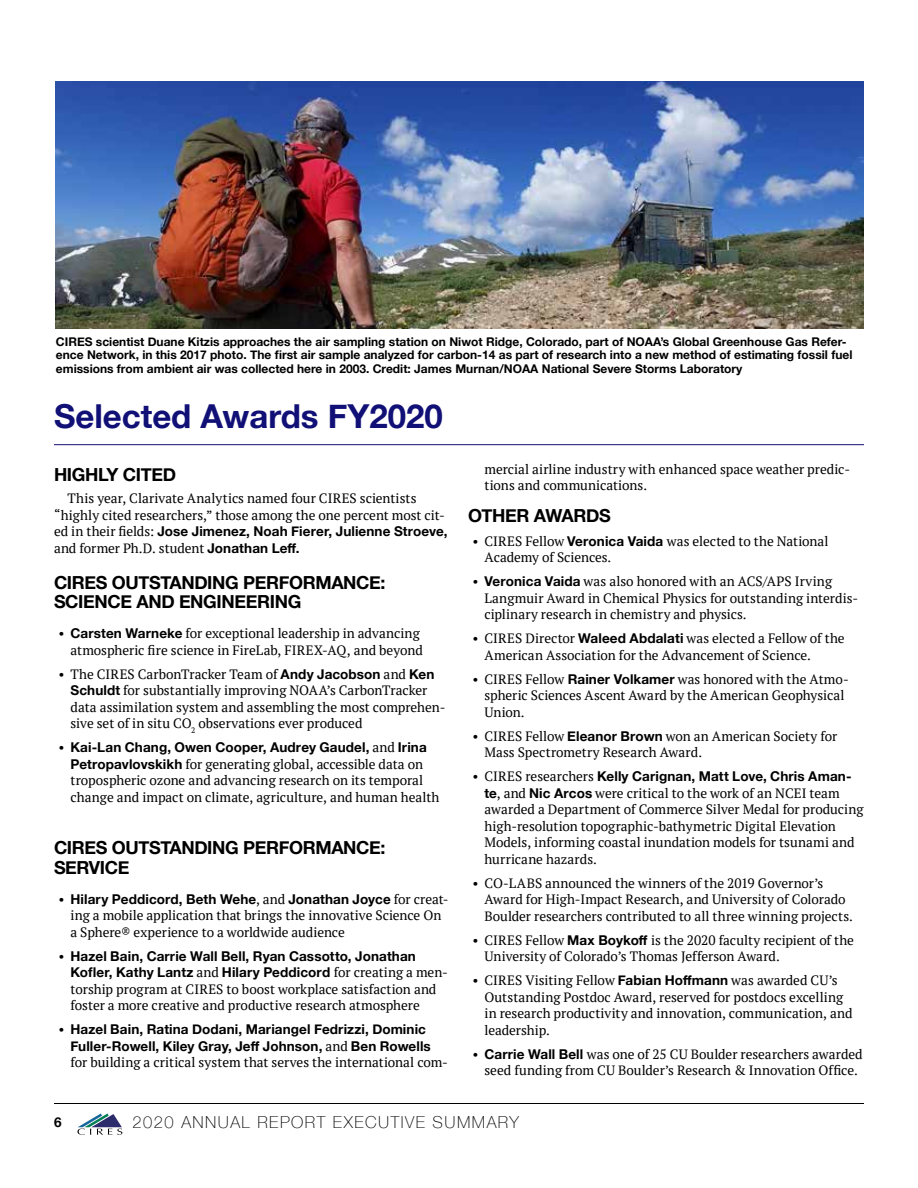
<style>
.page{position:relative;width:918px;height:1188px;background:#fff}
.page>*{position:absolute;margin:0;border:0;box-sizing:border-box;transform-origin:0 0}
.t1{font:700 33px "Helvetica Neue";color:#111076}
.t2{font:700 18px/19.5px "Helvetica Neue";letter-spacing:-.02em;color:#000}
.t3{font:100 16.5px "Helvetica Neue";letter-spacing:.09em;color:#000}
.t4{font:13.5px/16.5px "PT Serif";color:#000}
.t5{font:700 13.5px/16.5px "Helvetica Neue";letter-spacing:.01em;color:#000}
.t6{font:700 12px/13.5px "Helvetica Neue";color:#000}
.s1{font-family:"PT Serif";font-weight:400}
.s2{font-family:"Helvetica Neue";font-weight:700}
</style>
<div class="page">
<svg style="left:77px;top:1113px;width:45px;height:22px"></svg>
<hr style="left:54px;top:1103px;width:810px;height:1px;background:#000">
<hr style="left:54px;top:444px;width:810px;height:1px;background:#111076">
<img style="left:56px;top:81px;width:808px;height:247px">
<p class="t6" style="left:56px;top:335px;width:798px">CIRES scientist Duane Kitzis approaches the air sampling station on Niwot Ridge, Colorado, part of NOAA’s Global Greenhouse Gas Refer&shy;ence Network, in this 2017 photo. The first air sample analyzed for carbon-14 as part of research into a new method of estimating fossil fuel emissions from ambient air was collected here in 2003. Credit: James Murnan/NOAA National Severe Storms Laboratory</p>
<h1 class="t1" style="left:54px;top:390px;width:390px">Selected Awards FY2020</h1>
<h2 class="t2" style="left:54px;top:465px;width:124px">HIGHLY CITED</h2>
<p class="t4" style="left:54px;top:490px;width:392px;text-indent:14px">This year, Clarivate Analytics named four CIRES scientists “highly cited researchers,” those among the one percent most cit-</p>
<p class="t5" style="left:54px;top:523px;width:395px"><span class="s1">ed in their fields:</span> Jose Jimenez, Noah Fierer, Julienne Stroeve,</p>
<p class="t4" style="left:54px;top:540px;width:247px">and former Ph.D. student <span class="s2">Jonathan Leff.</span></p>
<h2 class="t2" style="left:54px;top:573px;width:333px">CIRES OUTSTANDING PERFORMANCE:<br>SCIENCE AND ENGINEERING</h2>
<p class="t4" style="left:58px;top:625px;width:366px;text-align:right">• <span class="s2">Carsten Warneke</span> for exceptional leadership in advancing atmospheric fire science in FireLab, FIREX-AQ, and beyond</p>
<p class="t4" style="left:71px;top:666px;width:376px;text-indent:-12px">• The CIRES CarbonTracker Team of <span class="s2">Andy Jacobson</span> and <span class="s2">Ken Schuldt</span> for substantially improving NOAA’s CarbonTracker data assimilation system and assembling the most comprehen&shy;sive set of in situ CO<sub>2</sub> observations ever produced</p>
<p class="t5" style="left:59px;top:739px;width:370px"><span class="s1">•</span> Kai-Lan Chang, Owen Cooper, Audrey Gaudel, <span class="s1">and</span> Irina</p>
<p class="t4" style="left:71px;top:756px;width:371px"><span class="s2">Petropavlovskikh</span> for generating global, accessible data on tropospheric ozone and advancing research on its temporal change and impact on climate, agriculture, and human health</p>
<h2 class="t2" style="left:54px;top:838px;width:333px">CIRES OUTSTANDING PERFORMANCE:<br>SERVICE</h2>
<p class="t5" style="left:58px;top:891px;width:392px"><span class="s1">•</span> Hilary Peddicord, Beth Wehe<span class="s1">, and</span> Jonathan Joyce <span class="s1">for creat-</span></p>
<p class="t4" style="left:71px;top:907px;width:373px">ing a mobile application that brings the innovative Science On a Sphere®️ experience to a worldwide audience</p>
<p class="t5" style="left:71px;top:948px;width:379px;text-indent:-12px"><span class="s1">•</span> Hazel Bain, Carrie Wall Bell, Ryan Cassotto, Jonathan<br>Kofler, Kathy Lantz <span class="s1">and</span> Hilary Peddicord <span class="s1">for creating a men-</span></p>
<p class="t4" style="left:71px;top:981px;width:367px">torship program at CIRES to boost workplace satisfaction and foster a more creative and productive research atmosphere</p>
<p class="t5" style="left:71px;top:1021px;width:362px;text-indent:-12px"><span class="s1">•</span> Hazel Bain, Ratina Dodani, Mariangel Fedrizzi, Dominic<br>Fuller-Rowell, Kiley Gray, Jeff Johnson, <span class="s1">and</span> Ben Rowells</p>
<p class="t4" style="left:71px;top:1054px;width:379px">for building a critical system that serves the international com-</p>
<p class="t4" style="left:485px;top:460px;width:367px">mercial airline industry with enhanced space weather predic&shy;tions and communications.</p>
<h2 class="t2" style="left:468px;top:506px;width:144px">OTHER AWARDS</h2>
<p class="t4" style="left:485px;top:532px;width:346px;text-indent:-12px">• CIRES Fellow <span class="s2">Veronica Vaida</span> was elected to the National<br>Academy of Sciences.</p>
<p class="t4" style="left:485px;top:573px;width:375px;text-indent:-12px">• <span class="s2">Veronica Vaida</span> was also honored with an ACS/APS Irving<br>Langmuir Award in Chemical Physics for outstanding interdis&shy;ciplinary research in chemistry and physics.</p>
<p class="t4" style="left:485px;top:630px;width:362px;text-indent:-12px">• CIRES Director <span class="s2">Waleed Abdalati</span> was elected a Fellow of the<br>American Association for the Advancement of Science.</p>
<p class="t4" style="left:485px;top:670px;width:366px;text-indent:-12px">• CIRES Fellow <span class="s2">Rainer Volkamer</span> was honored with the Atmo&shy;spheric Sciences Ascent Award by the American Geophysical<br>Union.</p>
<p class="t4" style="left:485px;top:727px;width:354px;text-indent:-12px">• CIRES Fellow <span class="s2">Eleanor Brown</span> won an American Society for<br>Mass Spectrometry Research Award.</p>
<p class="t5" style="left:472px;top:768px;width:381px"><span class="s1">• CIRES researchers</span> Kelly Carignan, Matt Love, Chris Aman-</p>
<p class="t4" style="left:485px;top:784px;width:381px"><span class="s2">te</span>, and <span class="s2">Nic Arcos</span> were critical to the work of an NCEI team awarded a Department of Commerce Silver Medal for producing high-resolution topographic-bathymetric Digital Elevation Models, informing coastal inundation models for tsunami and hurricane hazards.</p>
<p class="t4" style="left:485px;top:874px;width:370px;text-indent:-12px">• CO-LABS announced the winners of the 2019 Governor’s<br>Award for High-Impact Research, and University of Colorado<br>Boulder researchers contributed to all three winning projects.</p>
<p class="t4" style="left:485px;top:931px;width:371px;text-indent:-12px">• CIRES Fellow <span class="s2">Max Boykoff</span> is the 2020 faculty recipient of the<br>University of Colorado’s Thomas Jefferson Award.</p>
<p class="t4" style="left:485px;top:972px;width:370px;text-indent:-12px">• CIRES Visiting Fellow <span class="s2">Fabian Hoffmann</span> was awarded CU’s Outstanding Postdoc Award, reserved for postdocs excelling in research productivity and innovation, communication, and leadership.</p>
<p class="t4" style="left:472px;top:1045px;width:392px;text-align:center">• <span class="s2">Carrie Wall Bell</span> was one of 25 CU Boulder researchers awarded seed funding from CU Boulder’s Research &amp; Innovation Office.</p>
<p class="t5" style="left:54px;top:1114px;width:9px">6</p>
<p class="t3" style="left:133px;top:1110px;width:388px">2020 ANNUAL REPORT EXECUTIVE SUMMARY</p>
</div>
